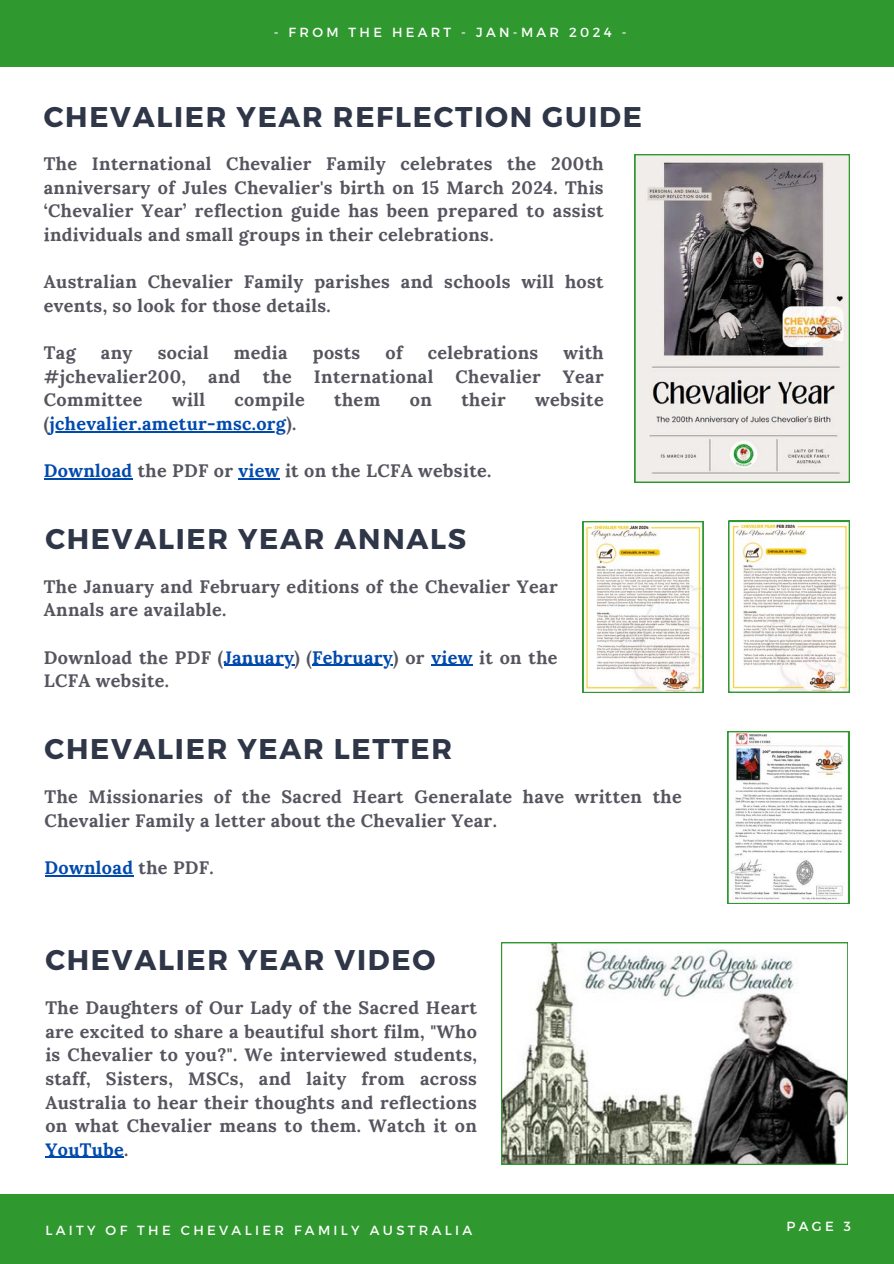
<style>
.page{position:relative;width:894px;height:1264px;background:#fff}
.page>*{position:absolute;margin:0;border:0;box-sizing:border-box;transform-origin:0 0}
.t1{font:700 28.5px "Montserrat";letter-spacing:.06em;color:#2e3648}
.t2{font:700 18px/23.7px "Lora";letter-spacing:.02em;color:#55555f}
.t3{font:700 18px "Lora";letter-spacing:.02em;color:#004aad}
.t4{font:13.2px "Montserrat";letter-spacing:.25em;color:#fff}
.s1{color:#55555f}
.s2{color:#004aad}
</style>
<div class="page">
<div style="left:0;top:1194px;width:893px;height:69px;background:#2f992f"></div>
<div style="left:0;top:0;width:893px;height:67px;background:#2f992f"></div>
<svg style="left:634px;top:154px;width:215px;height:328px"></svg>
<hr style="left:49px;top:431px;width:237px;height:1px;background:#004aad">
<hr style="left:44px;top:478px;width:89px;height:1px;background:#004aad">
<hr style="left:238px;top:478px;width:42px;height:1px;background:#004aad">
<svg style="left:728px;top:521px;width:121px;height:171px"></svg>
<svg style="left:582px;top:521px;width:121px;height:172px"></svg>
<hr style="left:224px;top:664px;width:70px;height:1px;background:#004aad">
<hr style="left:312px;top:664px;width:81px;height:1px;background:#004aad">
<hr style="left:431px;top:664px;width:41px;height:1px;background:#004aad">
<svg style="left:727px;top:731px;width:121px;height:172px"></svg>
<hr style="left:45px;top:875px;width:88px;height:1px;background:#004aad">
<svg style="left:501px;top:942px;width:346px;height:222px"></svg>
<hr style="left:45px;top:1156px;width:79px;height:1px;background:#004aad">
<p class="t4" style="left:274px;top:24px;width:354px">- FROM THE HEART - JAN-MAR 2024 -</p>
<h1 class="t1" style="left:44px;top:98px;width:599px">CHEVALIER YEAR REFLECTION GUIDE</h1>
<p class="t2" style="left:44px;top:151px;width:561px;text-align:justify">The International Chevalier Family celebrates the 200th anniversary of Jules Chevalier's birth on 15 March 2024. This ‘Chevalier Year’ reflection guide has been prepared to assist individuals and small groups in their celebrations.</p>
<p class="t2" style="left:44px;top:269px;width:561px">Australian Chevalier Family parishes and schools will host events, so look for those details.</p>
<p class="t2" style="left:44px;top:340px;width:33px">Tag</p>
<p class="t2" style="left:101px;top:340px;width:33px">any</p>
<p class="t2" style="left:158px;top:340px;width:52px">social</p>
<p class="t2" style="left:234px;top:340px;width:55px">media</p>
<p class="t2" style="left:313px;top:340px;width:49px">posts</p>
<p class="t2" style="left:385px;top:340px;width:19px">of</p>
<p class="t2" style="left:428px;top:340px;width:112px">celebrations</p>
<p class="t2" style="left:44px;top:340px;width:561px;text-align:justify;text-indent:519px">with #jchevalier200, and the International Chevalier Year Committee</p>
<p class="t2" style="left:172px;top:388px;width:34px">will</p>
<p class="t2" style="left:234px;top:388px;width:72px">compile</p>
<p class="t2" style="left:334px;top:388px;width:47px">them</p>
<p class="t2" style="left:409px;top:388px;width:23px">on</p>
<p class="t2" style="left:461px;top:388px;width:46px">their</p>
<p class="t2" style="left:535px;top:388px;width:70px">website</p>
<p class="t3" style="left:44px;top:412px;width:254px"><span class="s1">(</span>jchevalier.ametur-msc.org<span class="s1">).</span></p>
<p class="t2" style="left:44px;top:458px;width:449px"><span class="s2">Download</span> the PDF or <span class="s2">view</span> it on the LCFA website.</p>
<h1 class="t1" style="left:45px;top:520px;width:422px">CHEVALIER YEAR ANNALS</h1>
<p class="t2" style="left:44px;top:574px;width:515px">The January and February editions of the Chevalier Year<br>Annals are available.</p>
<p class="t2" style="left:44px;top:645px;width:515px">Download the PDF (<span class="s2">January</span>) (<span class="s2">February</span>) or <span class="s2">view</span> it on the<br>LCFA website.</p>
<h1 class="t1" style="left:45px;top:730px;width:409px">CHEVALIER YEAR LETTER</h1>
<p class="t2" style="left:45px;top:784px;width:638px">The Missionaries of the Sacred Heart Generalate have written the<br>Chevalier Family a letter about the Chevalier Year.</p>
<p class="t3" style="left:45px;top:855px;width:171px">Download <span class="s1">the PDF.</span></p>
<h1 class="t1" style="left:45px;top:941px;width:391px">CHEVALIER YEAR VIDEO</h1>
<p class="t2" style="left:45px;top:995px;width:433px;text-align:justify">The Daughters of Our Lady of the Sacred Heart are excited to share a beautiful short film, "Who is Chevalier to you?". We interviewed students, staff, Sisters, MSCs, and laity from across Australia to hear their thoughts and reflections on what Chevalier means to them. Watch it on <span class="s2">YouTube</span>.</p>
<p class="t4" style="left:45px;top:1221px;width:428px">LAITY OF THE CHEVALIER FAMILY AUSTRALIA</p>
<p class="t4" style="left:786px;top:1217px;width:66px">PAGE 3</p>
</div>
